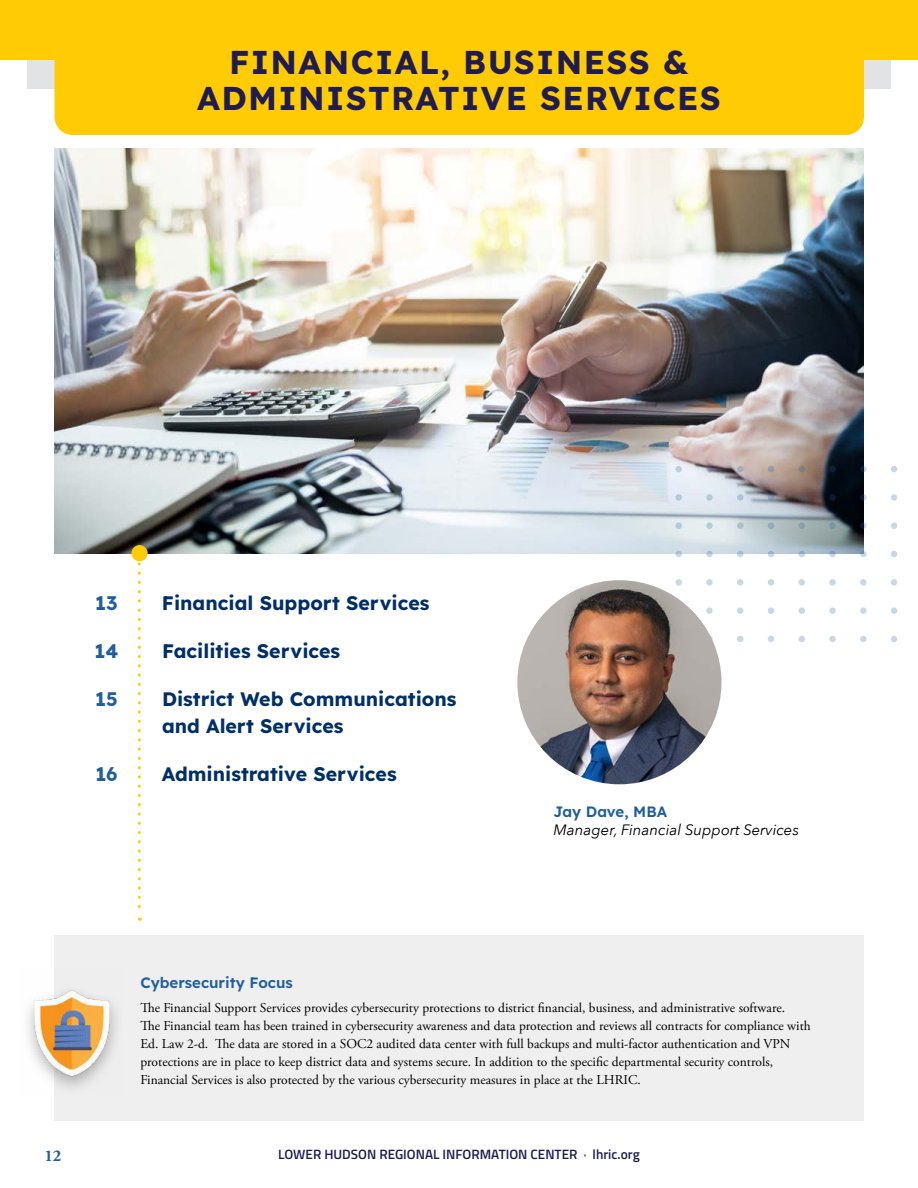
<style>
.page{position:relative;width:918px;height:1188px;background:#fff}
.page>*{position:absolute;margin:0;border:0;box-sizing:border-box;transform-origin:0 0}
.t1{font:33px/36px "Lexend";letter-spacing:.04em;color:#201c50;text-align:center}
.t2{font:19.5px/27px "Lexend";color:#002f67}
.t3{font:19.5px "Lexend";color:#215e9e}
.t4{font:700 16.5px "Adobe Garamond Pro";color:#215e9e}
.t5{font:italic 15px "Avenir Next";color:#000}
.t6{font:15px "Lexend";color:#215e9e}
.t7{font:13.5px/18px "Adobe Garamond Pro";color:#000}
.t8{font:600 13.5px "Titillium";color:#201c50}
.s1{color:#21752f}
</style>
<div class="page">
<div style="left:0;top:0;width:918px;height:60px;background:#ffcb05"></div>
<div style="left:27px;top:60px;width:864px;height:28px;background:#e2e3e4"></div>
<div style="left:55px;top:60px;width:809px;height:75px;background:#ffcb05"></div>
<img style="left:54px;top:148px;width:810px;height:406px">
<svg style="left:138px;top:564px;width:3px;height:357px"></svg>
<div style="left:131px;top:545px;width:17px;height:16px;background:#ffcb05;border-radius:50%"></div>
<div style="left:675px;top:466px;width:7px;height:6px;background:#bccee1;border-radius:50%"></div>
<svg style="left:706px;top:466px;width:7px;height:6px"></svg>
<div style="left:737px;top:466px;width:7px;height:6px;background:#a7aaba;border-radius:50%"></div>
<svg style="left:768px;top:466px;width:6px;height:6px"></svg>
<svg style="left:799px;top:466px;width:6px;height:6px"></svg>
<div style="left:829px;top:466px;width:7px;height:6px;background:#0a2239;border-radius:50%"></div>
<svg style="left:860px;top:466px;width:7px;height:6px"></svg>
<svg style="left:891px;top:466px;width:6px;height:6px"></svg>
<div style="left:675px;top:494px;width:7px;height:7px;background:#b3c9de;border-radius:50%"></div>
<div style="left:706px;top:494px;width:7px;height:7px;background:#b3c9dd;border-radius:50%"></div>
<div style="left:737px;top:494px;width:7px;height:7px;background:#aec4db;border-radius:50%"></div>
<svg style="left:768px;top:494px;width:6px;height:7px"></svg>
<svg style="left:799px;top:494px;width:6px;height:7px"></svg>
<div style="left:829px;top:494px;width:7px;height:7px;background:#081b31;border-radius:50%"></div>
<svg style="left:860px;top:494px;width:7px;height:7px"></svg>
<div style="left:891px;top:494px;width:6px;height:7px;background:#c9d8e7;border-radius:50%"></div>
<div style="left:675px;top:522px;width:7px;height:7px;background:#b3cada;border-radius:50%"></div>
<div style="left:706px;top:522px;width:7px;height:7px;background:#b5cbdb;border-radius:50%"></div>
<div style="left:737px;top:522px;width:7px;height:7px;background:#a9c0d0;border-radius:50%"></div>
<div style="left:768px;top:522px;width:6px;height:7px;background:#90abba;border-radius:50%"></div>
<div style="left:799px;top:522px;width:6px;height:7px;background:#86a0b0;border-radius:50%"></div>
<div style="left:829px;top:522px;width:7px;height:7px;background:#7a95a4;border-radius:50%"></div>
<svg style="left:860px;top:522px;width:7px;height:7px"></svg>
<div style="left:891px;top:522px;width:6px;height:7px;background:#c9d8e7;border-radius:50%"></div>
<svg style="left:675px;top:551px;width:7px;height:6px"></svg>
<svg style="left:706px;top:551px;width:7px;height:6px"></svg>
<svg style="left:737px;top:551px;width:7px;height:6px"></svg>
<svg style="left:768px;top:551px;width:6px;height:6px"></svg>
<svg style="left:799px;top:551px;width:6px;height:6px"></svg>
<svg style="left:829px;top:551px;width:7px;height:6px"></svg>
<svg style="left:860px;top:551px;width:7px;height:6px"></svg>
<svg style="left:891px;top:551px;width:6px;height:6px"></svg>
<div style="left:675px;top:579px;width:7px;height:7px;background:#c9d8e7;border-radius:50%"></div>
<div style="left:706px;top:579px;width:7px;height:7px;background:#c9d8e7;border-radius:50%"></div>
<div style="left:737px;top:579px;width:7px;height:7px;background:#c9d8e7;border-radius:50%"></div>
<div style="left:768px;top:579px;width:6px;height:7px;background:#c9d8e7;border-radius:50%"></div>
<div style="left:799px;top:579px;width:6px;height:7px;background:#c9d8e7;border-radius:50%"></div>
<div style="left:829px;top:579px;width:7px;height:7px;background:#c9d8e7;border-radius:50%"></div>
<div style="left:860px;top:579px;width:7px;height:7px;background:#c9d8e7;border-radius:50%"></div>
<div style="left:891px;top:579px;width:6px;height:7px;background:#c9d8e7;border-radius:50%"></div>
<div style="left:706px;top:607px;width:7px;height:7px;background:#c9d8e7;border-radius:50%"></div>
<div style="left:737px;top:607px;width:7px;height:7px;background:#c9d8e7;border-radius:50%"></div>
<div style="left:768px;top:607px;width:6px;height:7px;background:#c9d8e7;border-radius:50%"></div>
<div style="left:799px;top:607px;width:6px;height:7px;background:#c9d8e7;border-radius:50%"></div>
<div style="left:829px;top:607px;width:7px;height:7px;background:#c9d8e7;border-radius:50%"></div>
<div style="left:860px;top:607px;width:7px;height:7px;background:#c9d8e7;border-radius:50%"></div>
<div style="left:891px;top:607px;width:6px;height:7px;background:#c9d8e7;border-radius:50%"></div>
<div style="left:706px;top:636px;width:7px;height:6px;background:#e4ebf3;border-radius:50%"></div>
<div style="left:737px;top:636px;width:7px;height:6px;background:#c9d8e7;border-radius:50%"></div>
<svg style="left:768px;top:636px;width:6px;height:6px"></svg>
<svg style="left:799px;top:636px;width:6px;height:6px"></svg>
<div style="left:829px;top:636px;width:7px;height:6px;background:#c9d8e7;border-radius:50%"></div>
<div style="left:860px;top:636px;width:7px;height:6px;background:#c9d8e7;border-radius:50%"></div>
<svg style="left:891px;top:636px;width:6px;height:6px"></svg>
<img style="left:517px;top:580px;width:205px;height:204px;border-radius:102px">
<div style="left:54px;top:935px;width:810px;height:185px;background:#efeff0"></div>
<div style="left:20px;top:983px;width:104px;height:113px;background:#000;opacity:.3"></div>
<img style="left:21px;top:983px;width:102px;height:112px">
<h1 class="t1" style="left:197px;top:42px;width:525px">FINANCIAL, BUSINESS &amp;<br>ADMINISTRATIVE SERVICES</h1>
<h2 class="t3" style="left:95px;top:589px;width:24px">13</h2>
<h2 class="t2" style="left:162px;top:589px;width:269px">Financial Support Services</h2>
<h2 class="t3" style="left:95px;top:637px;width:25px">14</h2>
<h2 class="t2" style="left:162px;top:637px;width:180px">Facilities Services</h2>
<h2 class="t3" style="left:95px;top:685px;width:24px">15</h2>
<h2 class="t2" style="left:162px;top:685px;width:296px">District Web Communications and Alert Services</h2>
<h2 class="t3" style="left:95px;top:760px;width:24px">16</h2>
<h2 class="t2" style="left:162px;top:760px;width:236px">Administrative Services</h2>
<p class="t6" style="left:554px;top:801px;width:115px">Jay Dave, MBA</p>
<p class="t5" style="left:554px;top:817px;width:247px">Manager, Financial Support Services</p>
<p class="t6" style="left:140px;top:971px;width:154px">Cybersecurity Focus</p>
<p class="t7" style="left:140px;top:1000px;width:672px">The Financial Support Services provides cybersecurity protections to district financial, business, and administrative software.<br>The Financial team has been trained in cybersecurity awareness and data protection and reviews all contracts for compliance with Ed. Law 2-d. The data are stored in a SOC2 audited data center with full backups and multi-factor authentication and VPN protections are in place to keep district data and systems secure. In addition to the specific departmental security controls, Financial Services is also protected by the various cybersecurity measures in place at the LHRIC.</p>
<p class="t4" style="left:44px;top:1146px;width:19px">12</p>
<p class="t8" style="left:278px;top:1144px;width:363px">LOWER HUDSON REGIONAL INFORMATION CENTER <span class="s1">·</span> lhric.org</p>
</div>
